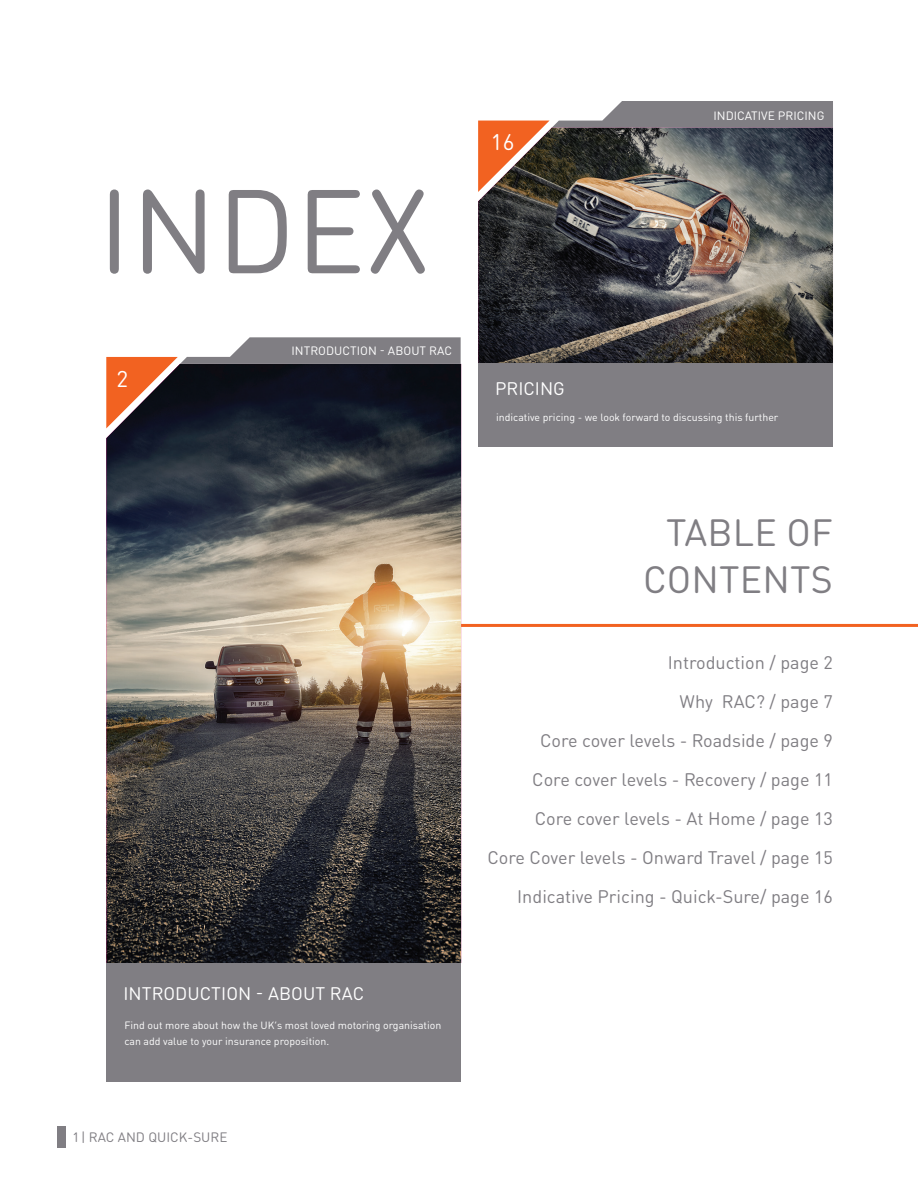
<style>
.page{position:relative;width:918px;height:1188px;background:#fff}
.page>*{position:absolute;margin:0;border:0;box-sizing:border-box;transform-origin:0 0}
.t1{font:117px "DIN Round OT";color:#807e83}
.t2{font:37.5px/46.5px "DIN Round OT";letter-spacing:.005em;color:#807e83}
.t3{font:22.5px "DIN Round OT";color:#fff}
.t4{font:18px/39px "DIN Round OT";color:#807e83;text-align:right}
.t5{font:18px "DIN Round OT";letter-spacing:.005em;color:#fff}
.t6{font:13.5px "DIN Round OT";color:#807e83}
.t7{font:12px "DIN Round OT";color:#fff}
.t8{font:10.5px/16.5px "DIN Round OT";color:#fff}
</style>
<div class="page">
<div style="left:57px;top:1127px;width:9px;height:21px;background:#807e83"></div>
<hr style="left:106px;top:624px;width:812px;height:3px;background:#f26221">
<img style="left:478px;top:192px;width:355px;height:172px">
<img style="left:106px;top:428px;width:355px;height:535px">
<div style="left:478px;top:364px;width:355px;height:83px;background:#807e83"></div>
<div style="left:106px;top:963px;width:355px;height:119px;background:#807e83"></div>
<svg style="left:106px;top:337px;width:355px;height:91px;background:#50464a"></svg>
<svg style="left:478px;top:101px;width:355px;height:91px;background:#776c67"></svg>
<h1 class="t1" style="left:98px;top:158px;width:333px">INDEX</h1>
<p class="t3" style="left:116px;top:365px;width:13px">2</p>
<p class="t7" style="left:292px;top:343px;width:21px">Introd</p>
<p class="t7" style="left:334px;top:343px;width:16px">uctio</p>
<p class="t7" style="left:368px;top:343px;width:86px">n - about RAC</p>
<p class="t3" style="left:491px;top:128px;width:25px">16</p>
<p class="t5" style="left:495px;top:377px;width:71px">PRICING</p>
<p class="t7" style="left:714px;top:108px;width:112px">INDICATIVE PRICING</p>
<p class="t8" style="left:496px;top:409px;width:284px">indicative pricing - we look forward to discussing this further</p>
<p class="t5" style="left:123px;top:982px;width:31px">Introd</p>
<p class="t5" style="left:188px;top:982px;width:23px">uctio</p>
<p class="t5" style="left:238px;top:982px;width:128px">n - about RAC</p>
<p class="t8" style="left:124px;top:1017px;width:318px">Find out more about how the U K’s most loved motoring organisation can add value to your insurance proposition.</p>
<p class="t6" style="left:73px;top:1129px;width:156px">1| RAC AND QUICK-SURE</p>
<h2 class="t2" style="left:643px;top:509px;width:191px;text-indent:23px">Table of co ntents</h2>
<p class="t4" style="left:487px;top:643px;width:347px">Introduction / page 2<br>Why RAC? / page 7<br>Core cover levels - Roadside / page 9<br>Core cover levels - Recovery / page 11<br>Core cover levels - At Home / page 13<br>Core Cover levels - Onward Travel / page 15<br>Indicative Pricing - Quick-Sure/ page 16</p>
</div>
